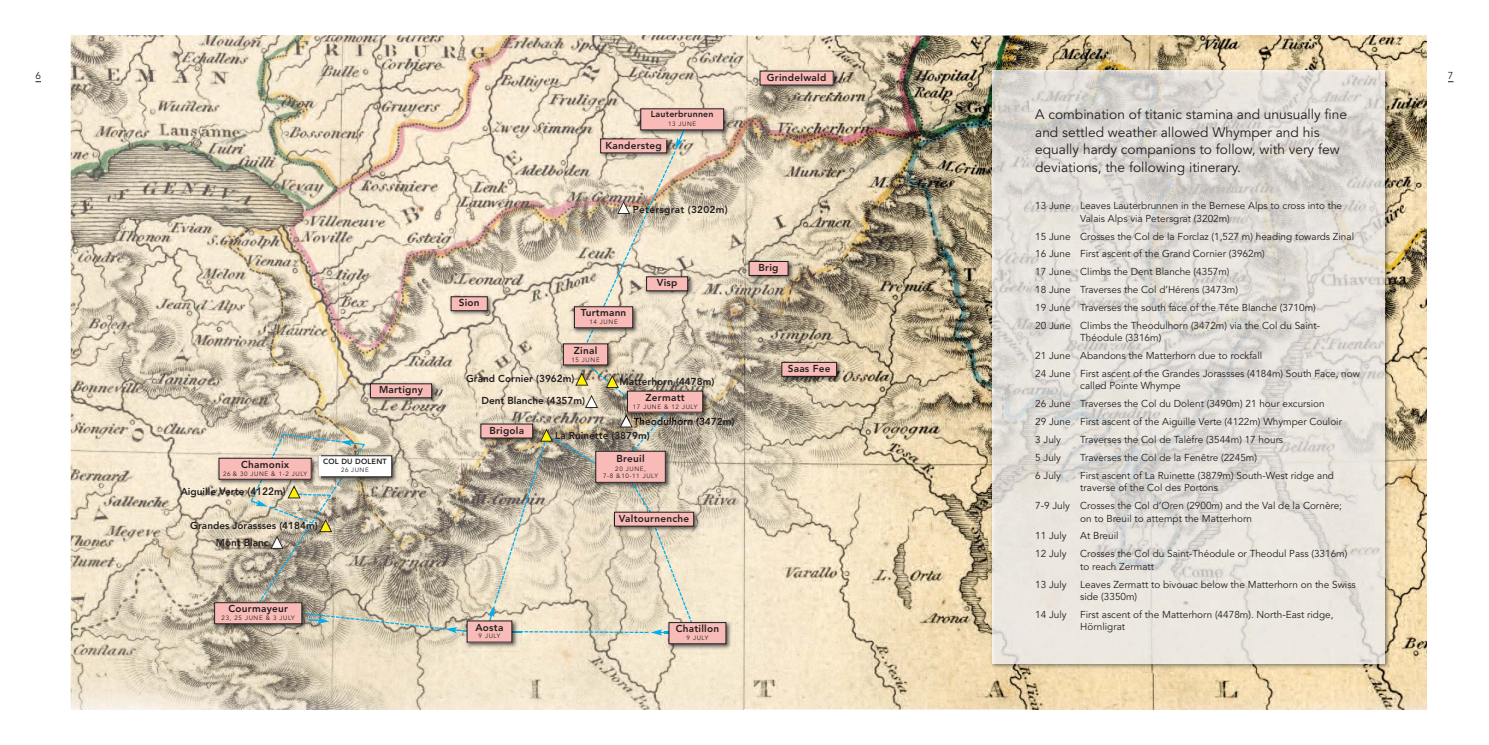
<style>
.page{position:relative;width:1489px;height:745px;background:#fff}
.page>*{position:absolute;margin:0;border:0;box-sizing:border-box;transform-origin:0 0}
.t1{font:26.25px "Carta";color:#fff}
.t2{font:13.75px/17.5px "Avenir";color:#231f20}
.t3{font:10px/17.9px "Avenir";color:#231f20}
.t4{font:800 10px "Avenir";letter-spacing:.025em;color:#231f20}
.t5{font:800 10px "Avenir";color:#231f20}
.t6{font:800 8.75px "Avenir";letter-spacing:.025em;color:#231f20}
.t7{font:800 7.5px "Avenir";letter-spacing:.025em;color:#231f20}
.t8{font:6.25px/7.5px "Avenir";letter-spacing:.1em;color:#231f20;text-align:center}
</style>
<div class="page">
<img style="left:1028px;top:35px;width:398px;height:674px">
<img style="left:71px;top:35px;width:673px;height:674px">
<img style="left:744px;top:35px;width:284px;height:675px">
<img style="left:777px;top:357px;width:69px;height:29px">
<div style="left:781px;top:362px;width:55px;height:14px;background:#f9bbb7"></div>
<div style="left:781px;top:362px;width:55px;height:14px;border:1px solid #231f20"></div>
<img style="left:686px;top:272px;width:11px;height:28px">
<img style="left:476px;top:419px;width:11px;height:28px">
<div style="left:481px;top:424px;width:51px;height:13px;background:#f9bbb7"></div>
<img style="left:366px;top:378px;width:75px;height:29px">
<div style="left:370px;top:383px;width:61px;height:14px;background:#f9bbb7"></div>
<div style="left:370px;top:383px;width:62px;height:14px;border:1px solid #231f20"></div>
<img style="left:446px;top:291px;width:50px;height:29px">
<div style="left:451px;top:296px;width:36px;height:14px;background:#f9bbb7"></div>
<div style="left:451px;top:296px;width:36px;height:14px;border:1px solid #231f20"></div>
<img style="left:744px;top:256px;width:53px;height:29px">
<div style="left:749px;top:261px;width:39px;height:14px;background:#f9bbb7"></div>
<div style="left:749px;top:261px;width:39px;height:14px;border:1px solid #231f20"></div>
<img style="left:755px;top:66px;width:87px;height:29px">
<div style="left:760px;top:71px;width:73px;height:14px;background:#f9bbb7"></div>
<img style="left:987px;top:66px;width:407px;height:606px">
<img style="left:992px;top:71px;width:392px;height:592px">
<img style="left:695px;top:507px;width:8px;height:28px">
<img style="left:366px;top:451px;width:35px;height:35px">
<div style="left:318px;top:455px;width:74px;height:21px;background:#fff"></div>
<div style="left:318px;top:455px;width:74px;height:21px;border:1px solid #231f20"></div>
<img style="left:695px;top:386px;width:17px;height:31px">
<img style="left:695px;top:417px;width:17px;height:4px">
<div style="left:627px;top:391px;width:75px;height:21px;background:#f9bbb7"></div>
<img style="left:664px;top:617px;width:71px;height:35px">
<div style="left:669px;top:622px;width:57px;height:21px;background:#f9bbb7"></div>
<img style="left:462px;top:616px;width:59px;height:35px">
<div style="left:467px;top:620px;width:45px;height:21px;background:#f9bbb7"></div>
<img style="left:210px;top:597px;width:101px;height:35px">
<svg style="left:300px;top:611px;width:171px;height:22px;background:#c3c1af"></svg>
<div style="left:215px;top:602px;width:87px;height:21px;background:#f9bbb7"></div>
<div style="left:214px;top:602px;width:88px;height:21px;border:1px solid #231f20"></div>
<img style="left:636px;top:104px;width:97px;height:35px">
<div style="left:640px;top:109px;width:83px;height:21px;background:#f9bbb7"></div>
<img style="left:570px;top:302px;width:13px;height:35px">
<div style="left:574px;top:306px;width:58px;height:21px;background:#f9bbb7"></div>
<div style="left:574px;top:306px;width:58px;height:22px;border:1px solid #231f20"></div>
<img style="left:214px;top:453px;width:35px;height:35px">
<svg style="left:249px;top:432px;width:117px;height:172px;background:#bdb6a4"></svg>
<img style="left:218px;top:486px;width:64px;height:2px">
<img style="left:314px;top:453px;width:7px;height:33px">
<img style="left:318px;top:455px;width:3px;height:21px">
<div style="left:219px;top:458px;width:92px;height:21px;background:#f9bbb7"></div>
<div style="left:219px;top:458px;width:92px;height:21px;border:1px solid #231f20"></div>
<img style="left:558px;top:339px;width:59px;height:21px">
<svg style="left:583px;top:126px;width:103px;height:222px;background:#d8c8b5"></svg>
<svg style="left:487px;top:360px;width:208px;height:275px;background:#d1c2af"></svg>
<div style="left:563px;top:343px;width:44px;height:21px;background:#f9bbb7"></div>
<div style="left:563px;top:343px;width:45px;height:22px;border:1px solid #231f20"></div>
<p class="t3" style="left:35px;top:67px;width:7px">6</p>
<p class="t3" style="left:1447px;top:67px;width:7px">7</p>
<p class="t4" style="left:767px;top:73px;width:61px">Grindelwald</p>
<p class="t4" style="left:379px;top:385px;width:45px">Martigny</p>
<p class="t4" style="left:241px;top:459px;width:50px">Chamonix</p>
<p class="t8" style="left:223px;top:470px;width:86px">26 &amp; 30 JUNE &amp; 1-2 JULY</p>
<p class="t5" style="left:181px;top:486px;width:106px">Aiguille Verte (4122m)</p>
<p class="t7" style="left:323px;top:458px;width:65px">COL DU DOLENT</p>
<p class="t8" style="left:341px;top:466px;width:29px">26 JUNE</p>
<p class="t5" style="left:190px;top:521px;width:129px">Grandes Jorassses (4184m)</p>
<p class="t5" style="left:216px;top:537px;width:54px">Mont Blanc</p>
<p class="t4" style="left:228px;top:604px;width:61px">Courmayeur</p>
<p class="t8" style="left:221px;top:614px;width:75px">23, 25 JUNE &amp; 3 JULY</p>
<p class="t6" style="left:650px;top:111px;width:64px">Lauterbrunnen</p>
<p class="t8" style="left:668px;top:121px;width:30px">13 JUNE</p>
<p class="t4" style="left:605px;top:141px;width:58px">Kandersteg</p>
<h1 class="t1" style="left:616px;top:193px;width:16px">-</h1>
<p class="t4" style="left:633px;top:206px;width:96px">Petersgrat (3202m)</p>
<p class="t4" style="left:459px;top:298px;width:22px">Sion</p>
<p class="t4" style="left:580px;top:308px;width:47px">Turtmann</p>
<p class="t8" style="left:589px;top:318px;width:30px">14 JUNE</p>
<p class="t4" style="left:574px;top:346px;width:25px">Zinal</p>
<p class="t8" style="left:571px;top:356px;width:30px">15 JUNE</p>
<p class="t4" style="left:656px;top:279px;width:22px">Visp</p>
<p class="t5" style="left:466px;top:374px;width:110px">Grand Cornier (3962m)</p>
<p class="t5" style="left:481px;top:396px;width:105px">Dent Blanche (4357m)</p>
<p class="t5" style="left:555px;top:431px;width:96px">La Ruinette (3879m)</p>
<p class="t5" style="left:619px;top:377px;width:96px">Matterhorn (4478m)</p>
<p class="t5" style="left:633px;top:417px;width:102px">Theodulhorn (3472m)</p>
<p class="t4" style="left:645px;top:393px;width:41px">Zermatt</p>
<p class="t8" style="left:633px;top:403px;width:66px">17 JUNE &amp; 12 JULY</p>
<p class="t4" style="left:489px;top:426px;width:36px">Brigola</p>
<p class="t4" style="left:616px;top:454px;width:30px">Breuil</p>
<p class="t8" style="left:603px;top:465px;width:56px">20 JUNE,<br>7-8 &amp;10-11 JULY</p>
<p class="t4" style="left:619px;top:514px;width:72px">Valtournenche</p>
<p class="t4" style="left:758px;top:263px;width:21px">Brig</p>
<p class="t4" style="left:787px;top:364px;width:44px">Saas Fee</p>
<p class="t4" style="left:475px;top:622px;width:30px">Aosta</p>
<p class="t8" style="left:478px;top:632px;width:23px">9 JULY</p>
<p class="t4" style="left:675px;top:624px;width:45px">Chatillon</p>
<p class="t8" style="left:686px;top:634px;width:23px">9 JULY</p>
<h2 class="t2" style="left:1035px;top:107px;width:313px">A combination of titanic stamina and unusually fine and settled weather allowed Whymper and his equally hardy companions to follow, with very few deviations, the following itinerary.</h2>
<p class="t3" style="left:1080px;top:200px;width:263px;line-height:12.5px;text-indent:-45px">13 June Leaves Lauterbrunnen in the Bernese Alps to cross into the<br>Valais Alps via Petersgrat (3202m)</p>
<p class="t3" style="left:1035px;top:228px;width:320px">15 June Crosses the Col de la Forclaz (1,527 m) heading towards Zinal 16 June First ascent of the Grand Cornier (3962m)<br>17 June Climbs the Dent Blanche (4357m)<br>18 June Traverses the Col d’Hérens (3473m)<br>19 June Traverses the south face of the Tête Blanche (3710m)<br>20 June Climbs the Theodulhorn (3472m) via the Col du Saint-</p>
<p class="t3" style="left:1035px;top:330px;width:326px;text-indent:45px">Théodule (3316m)<br>21 June Abandons the Matterhorn due to rockfall<br>24 June First ascent of the Grandes Jorassses (4184m) South Face, now</p>
<p class="t3" style="left:1035px;top:378px;width:308px;text-indent:45px">called Pointe Whympe<br>26 June Traverses the Col du Dolent (3490m) 21 hour excursion<br>29 June First ascent of the Aiguille Verte (4122m) Whymper Couloir 3 July</p>
<p class="t3" style="left:1080px;top:431px;width:204px">Traverses the Col de Talèfre (3544m) 17 hours</p>
<p class="t3" style="left:1035px;top:449px;width:27px">5 July</p>
<p class="t3" style="left:1080px;top:449px;width:178px">Traverses the Col de la Fenêtre (2245m)</p>
<p class="t3" style="left:1035px;top:467px;width:27px">6 July</p>
<p class="t3" style="left:1080px;top:469px;width:255px;line-height:12.5px">First ascent of La Ruinette (3879m) South-West ridge and traverse of the Col des Portons</p>
<p class="t3" style="left:1080px;top:500px;width:263px;line-height:12.5px;text-indent:-45px">7-9 July Crosses the Col d’Oren (2900m) and the Val de la Cornère; on to Breuil to attempt the Matterhorn</p>
<p class="t3" style="left:1035px;top:527px;width:33px">11 July</p>
<p class="t3" style="left:1080px;top:527px;width:40px">At Breuil</p>
<p class="t3" style="left:1035px;top:545px;width:33px">12 July</p>
<p class="t3" style="left:1080px;top:548px;width:269px;line-height:12.5px">Crosses the Col du Saint-Théodule or Theodul Pass (3316m) to reach Zermatt</p>
<p class="t3" style="left:1035px;top:576px;width:33px">13 July</p>
<p class="t3" style="left:1080px;top:578px;width:277px;line-height:12.5px">Leaves Zermatt to bivouac below the Matterhorn on the Swiss side (3350m)</p>
<p class="t3" style="left:1035px;top:606px;width:33px">14 July</p>
<p class="t3" style="left:1080px;top:609px;width:255px;line-height:12.5px">First ascent of the Matterhorn (4478m). North-East ridge,<br>Hörnligrat</p>
</div>
